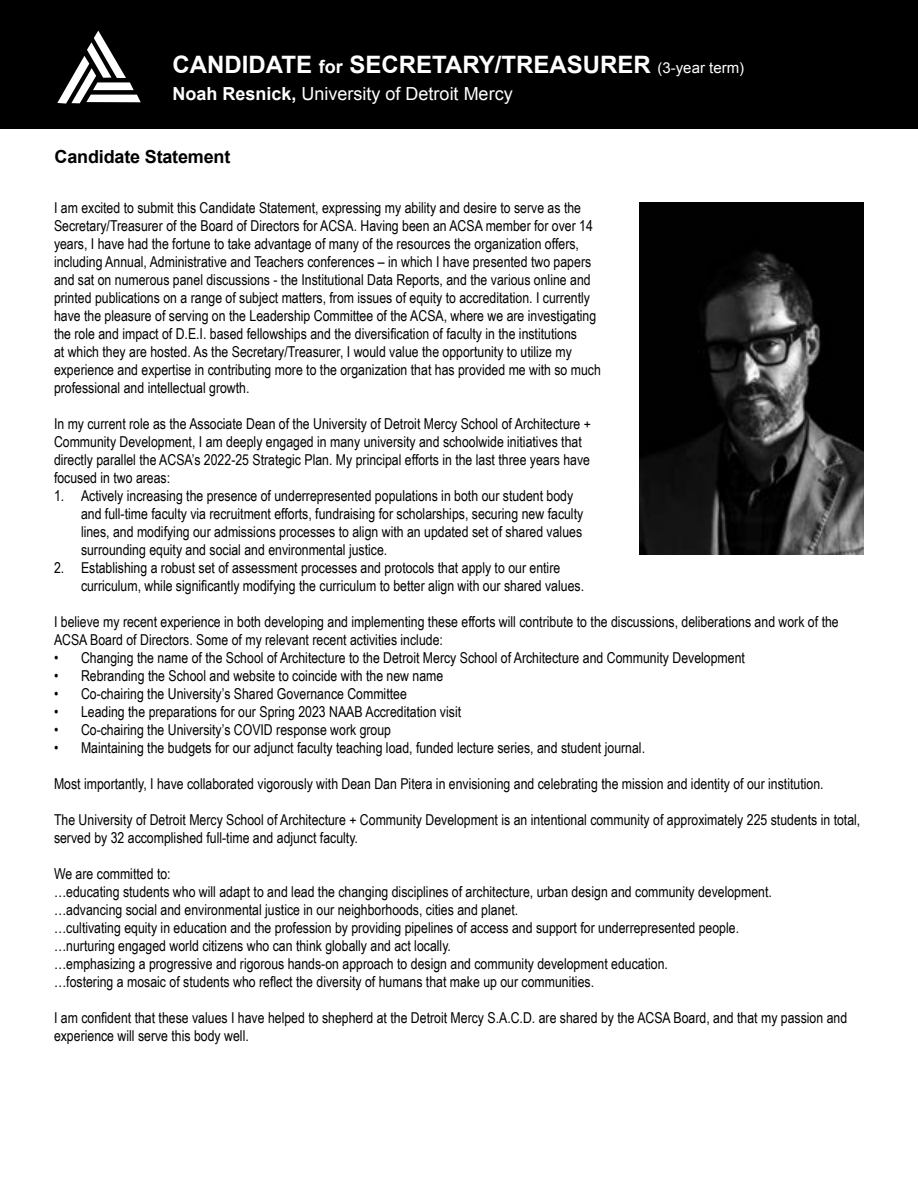
<style>
.page{position:relative;width:918px;height:1188px;background:#fff}
.page>*{position:absolute;margin:0;border:0;box-sizing:border-box;transform-origin:0 0}
.school_names{font:700 24px "Arial";color:#fff}
.school_names-2{font:18px "Arial";color:#fff}
.school_names-3{font:700 18px "Arial";letter-spacing:-.01em;color:#000}
.Body_Text{font:15px/18px "Arial Narrow";color:#000}
.s1{font-size:18px}
.s2{font-weight:400;font-size:15px}
.s3{font-weight:700}
</style>
<div class="page">
<div style="left:0;top:0;width:918px;height:129px;background:#000"></div>
<svg style="left:57px;top:31px;width:84px;height:73px"></svg>
<img style="left:640px;top:202px;width:224px;height:353px">
<p class="school_names" style="left:173px;top:49px;width:573px">CANDIDATE <span class="s1">for</span> SECRETARY/TREASURER <span class="s2">(3-year term)</span></p>
<p class="school_names-2" style="left:173px;top:82px;width:342px"><span class="s3">Noah Resnick,</span> University of Detroit Mercy</p>
<p class="school_names-3" style="left:55px;top:145px;width:177px">Candidate Statement</p>
<p class="Body_Text" style="left:54px;top:199px;width:548px">I am excited to submit this Candidate Statement, expressing my ability and desire to serve as the Secretary/Treasurer of the Board of Directors for ACSA. Having been an ACSA member for over 14 years, I have had the fortune to take advantage of many of the resources the organization offers, including Annual, Administrative and Teachers conferences – in which I have presented two papers and sat on numerous panel discussions - the Institutional Data Reports, and the various online and printed publications on a range of subject matters, from issues of equity to accreditation. I currently have the pleasure of serving on the Leadership Committee of the ACSA, where we are investigating the role and impact of D.E.I. based fellowships and the diversification of faculty in the institutions<br>at which they are hosted. As the Secretary/Treasurer, I would value the opportunity to utilize my experience and expertise in contributing more to the organization that has provided me with so much professional and intellectual growth.</p>
<p class="Body_Text" style="left:54px;top:415px;width:539px">In my current role as the Associate Dean of the University of Detroit Mercy School of Architecture + Community Development, I am deeply engaged in many university and schoolwide initiatives that directly parallel the ACSA’s 2022-25 Strategic Plan. My principal efforts in the last three years have focused in two areas:</p>
<p class="Body_Text" style="left:81px;top:487px;width:504px;text-indent:-27px">1. Actively increasing the presence of underrepresented populations in both our student body and full-time faculty via recruitment efforts, fundraising for scholarships, securing new faculty lines, and modifying our admissions processes to align with an updated set of shared values surrounding equity and social and environmental justice.</p>
<p class="Body_Text" style="left:81px;top:559px;width:505px;text-indent:-27px">2. Establishing a robust set of assessment processes and protocols that apply to our entire curriculum, while significantly modifying the curriculum to better align with our shared values.</p>
<p class="Body_Text" style="left:54px;top:613px;width:786px">I believe my recent experience in both developing and implementing these efforts will contribute to the discussions, deliberations and work of the<br>ACSA Board of Directors. Some of my relevant recent activities include:</p>
<p class="Body_Text" style="left:54px;top:649px;width:692px">• Changing the name of the School of Architecture to the Detroit Mercy School of Architecture and Community Development</p>
<p class="Body_Text" style="left:54px;top:667px;width:391px">• Rebranding the School and website to coincide with the new name</p>
<p class="Body_Text" style="left:54px;top:685px;width:354px">• Co-chairing the University’s Shared Governance Committee</p>
<p class="Body_Text" style="left:54px;top:703px;width:409px">• Leading the preparations for our Spring 2023 NAAB Accreditation visit</p>
<p class="Body_Text" style="left:54px;top:721px;width:339px">• Co-chairing the University’s COVID response work group</p>
<p class="Body_Text" style="left:54px;top:739px;width:593px">• Maintaining the budgets for our adjunct faculty teaching load, funded lecture series, and student journal.</p>
<p class="Body_Text" style="left:54px;top:775px;width:771px">Most importantly, I have collaborated vigorously with Dean Dan Pitera in envisioning and celebrating the mission and identity of our institution.</p>
<p class="Body_Text" style="left:54px;top:811px;width:808px">The University of Detroit Mercy School of Architecture + Community Development is an intentional community of approximately 225 students in total, served by 32 accomplished full-time and adjunct faculty.</p>
<p class="Body_Text" style="left:54px;top:865px;width:118px">We are committed to:</p>
<p class="Body_Text" style="left:54px;top:883px;width:719px">…educating students who will adapt to and lead the changing disciplines of architecture, urban design and community development.</p>
<p class="Body_Text" style="left:54px;top:901px;width:466px">…advancing social and environmental justice in our neighborhoods, cities and planet.</p>
<p class="Body_Text" style="left:54px;top:919px;width:687px">…cultivating equity in education and the profession by providing pipelines of access and support for underrepresented people.</p>
<p class="Body_Text" style="left:54px;top:937px;width:399px">…nurturing engaged world citizens who can think globally and act locally.</p>
<p class="Body_Text" style="left:54px;top:955px;width:615px">…emphasizing a progressive and rigorous hands-on approach to design and community development education.</p>
<p class="Body_Text" style="left:54px;top:973px;width:542px">…fostering a mosaic of students who reflect the diversity of humans that make up our communities.</p>
<p class="Body_Text" style="left:54px;top:1009px;width:795px">I am confident that these values I have helped to shepherd at the Detroit Mercy S.A.C.D. are shared by the ACSA Board, and that my passion and experience will serve this body well.</p>
</div>
